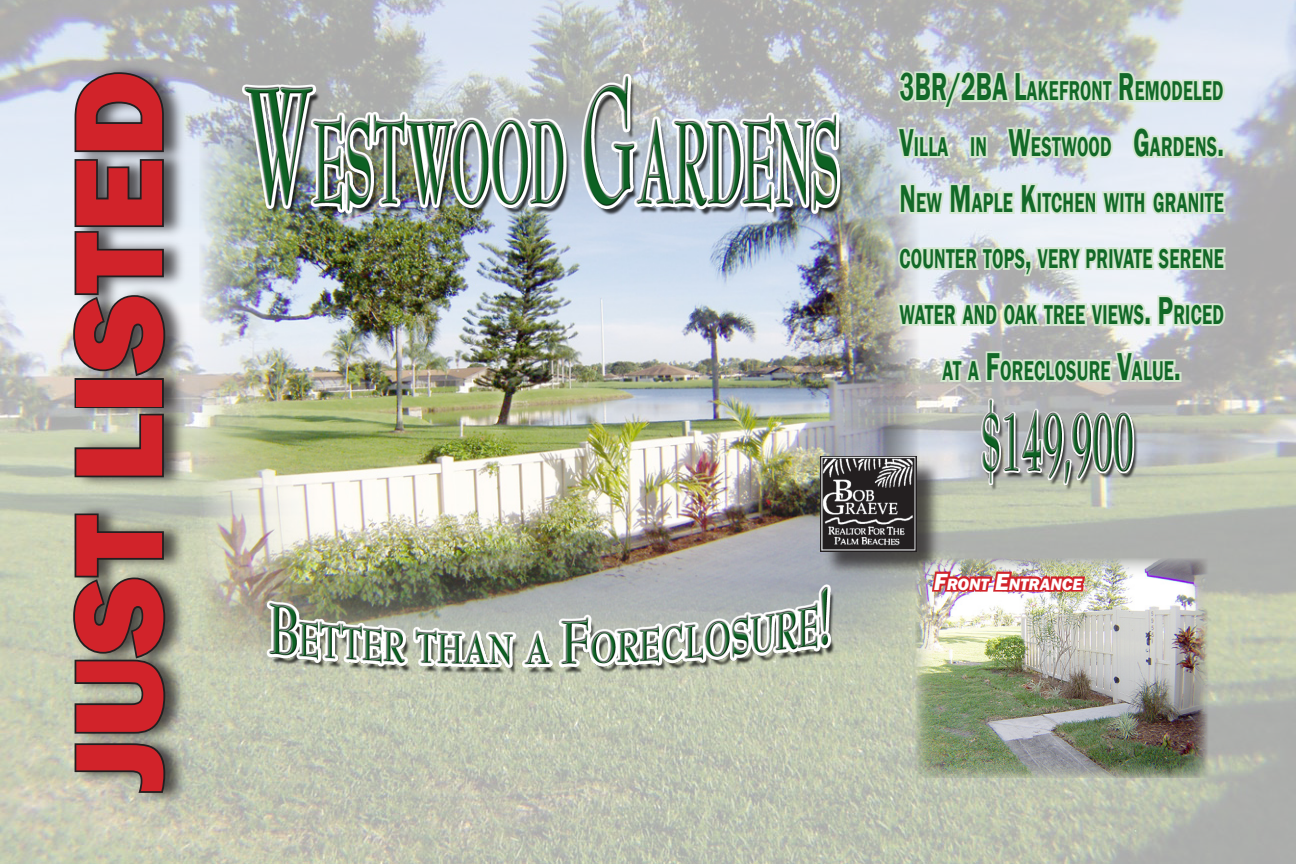
<style>
.page{position:relative;width:1296px;height:864px;background:#fff}
.page>*{position:absolute;margin:0;border:0;box-sizing:border-box;transform-origin:0 0}
.t1{font:800 128.6px "Franklin Gothic";color:#d1232a}
.t2{font:600 28px/56px "Franklin Gothic";letter-spacing:.015em;color:#126928;text-align:center;scale:.64 1}
.t3{font:600 28px "Franklin Gothic";letter-spacing:.015em;color:#126928;scale:.62 1}
.t4{font:italic 800 16.8px "Franklin Gothic";color:#fff}
.s1{font-size:40px}
.s2{font-size:24px}
</style>
<div class="page">
<img style="left:0;top:0;width:1296px;height:864px">
<img style="left:199px;top:112px;width:720px;height:540px">
<img style="left:244px;top:569px;width:630px;height:137px">
<img style="left:219px;top:10px;width:680px;height:300px">
<div style="left:71px;top:60px;width:119px;height:747px;background:#231f20;opacity:.75"></div>
<svg style="left:73px;top:741px;width:94px;height:54px;background:#77756c"></svg>
<svg style="left:71px;top:512px;width:96px;height:223px;background:#6d6e63"></svg>
<svg style="left:73px;top:412px;width:93px;height:67px;background:#818177"></svg>
<div style="left:75px;top:378px;width:89px;height:30px;border:4px solid #231f20"></div>
<svg style="left:71px;top:70px;width:96px;height:308px;background:#757579"></svg>
<img style="left:937px;top:395px;width:250px;height:119px">
<div style="left:823px;top:458px;width:121px;height:121px;background:#231f20;opacity:.75"></div>
<img style="left:821px;top:456px;width:96px;height:96px">
<svg style="left:894px;top:42px;width:334px;height:353px;background:#cfd7d3"></svg>
<img style="left:916px;top:559px;width:292px;height:219px">
<img style="left:930px;top:546px;width:157px;height:67px">
<p class="t1" style="left:36px;top:792px;width:723px;rotate:-90deg">JUST LISTED</p>
<p class="t3" style="left:900px;top:74px;width:523px"><span class="s1">3BR/2BA L</span>AKEFRONT <span class="s1">R</span> EMODELED</p>
<p class="t2" style="left:899px;top:119px;width:509px"><span class="s1">V</span>ILLA IN <span class="s1">W</span>ESTWOOD <span class="s1">G</span>ARDENS<span class="s1">.<br>N</span> EW <span class="s1">M</span>APLE <span class="s1">K</span>ITCHEN WITH GRANITE<br>COUNTER TOPS<span class="s1">,</span> VERY PRIVATE SERENE<br>WATER AND OAK TREE VIEWS<span class="s1">. P</span>RICED<br>AT A <span class="s1">F</span>ORECLOSURE <span class="s1">V</span>ALUE<span class="s1">.</span></p>
<p class="t4" style="left:934px;top:573px;width:150px"><span class="s2">F</span>RONT <span class="s2">E</span>NTRANCE</p>
</div>
